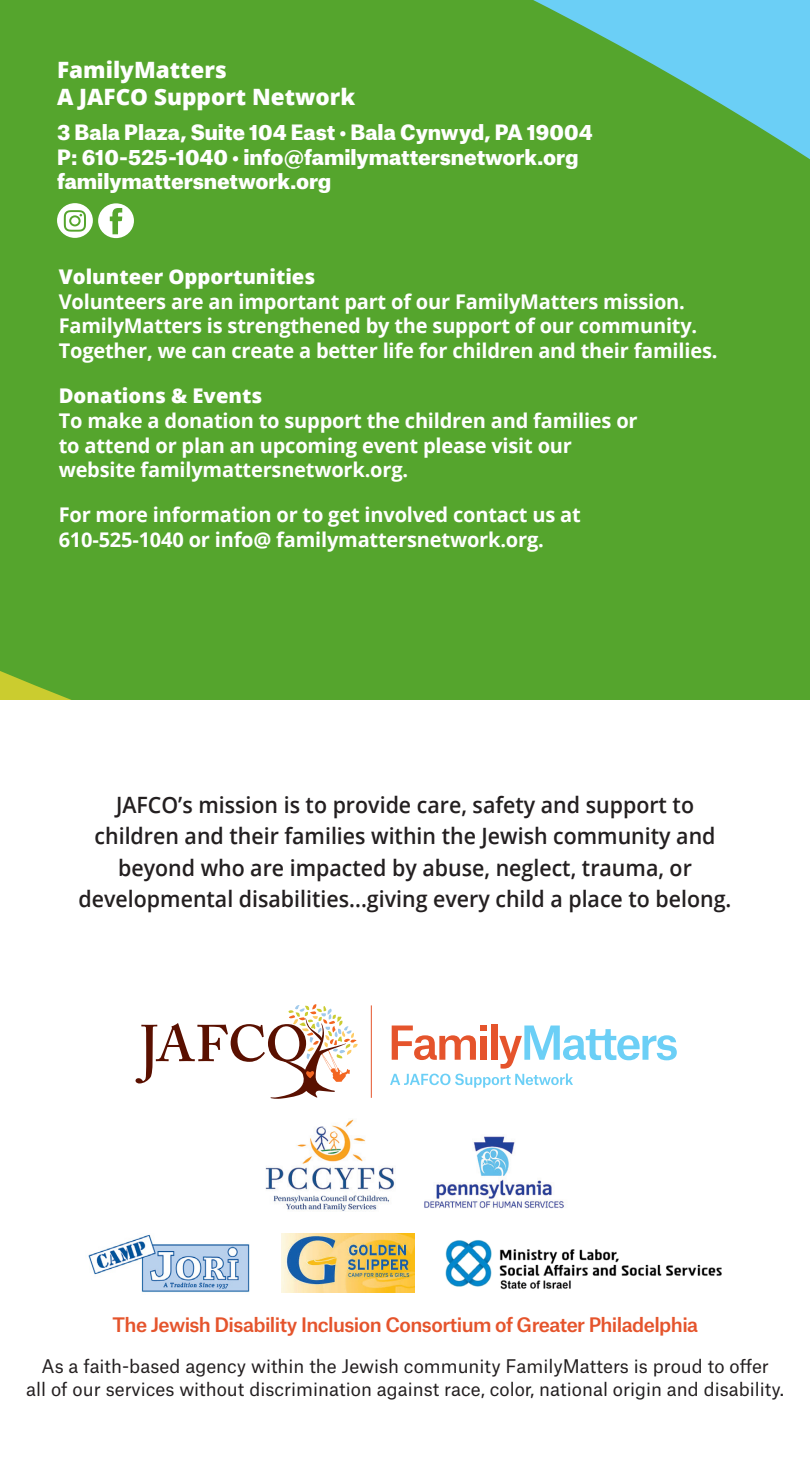
<style>
.page{position:relative;width:810px;height:1458px;background:#fff}
.page>*{position:absolute;margin:0;border:0;box-sizing:border-box;transform-origin:0 0}
.t1{font:600 22.5px/31.5px "Open Sans";color:#231f20;text-align:center;scale:.95 1}
.List_-_Body{font:800 22.5px/27px "Open Sans";color:#fff}
.t2{font:700 20.25px/24.8px "Open Sans";letter-spacing:-.01em;color:#fff}
.List_-_Body-2{font:900 20.25px/24.8px "Atlas Grotesk";color:#fff}
.t3{font:800 20.25px "Open Sans";color:#fff}
.List_-_Body-3{font:500 19.12px "Atlas Grotesk";letter-spacing:-.03em;color:#e5542c}
.t4{font:18px/22.5px "Atlas Grotesk";color:#231f20;text-align:center}
</style>
<div class="page">
<div style="left:0;top:0;width:810px;height:700px;background:#55a52d"></div>
<svg style="left:57px;top:203px;width:77px;height:35px"></svg>
<div style="left:491px;top:1024px;width:6px;height:36px;background:#e5542c"></div>
<svg style="left:390px;top:1026px;width:287px;height:62px"></svg>
<hr style="left:371px;top:1005px;width:1px;height:93px;background:#e5562d">
<svg style="left:136px;top:1004px;width:222px;height:95px"></svg>
<img style="left:445px;top:1240px;width:277px;height:50px">
<img style="left:281px;top:1234px;width:134px;height:58px">
<img style="left:88px;top:1234px;width:162px;height:58px">
<img style="left:265px;top:1119px;width:130px;height:93px">
<img style="left:424px;top:1136px;width:140px;height:73px">
<p class="List_-_Body" style="left:57px;top:55px;width:300px">FamilyMatters<br>A JAFCO Support Network</p>
<p class="List_-_Body-2" style="left:57px;top:118px;width:537px">3 Bala Plaza, Suite 104 East • Bala Cynwyd, PA 19004<br>P: 610-525-1040 • info@familymattersnetwork.org familymattersnetwork.org</p>
<p class="t3" style="left:59px;top:261px;width:258px">Volunteer Opportunities</p>
<p class="t2" style="left:59px;top:288px;width:660px">Volunteers are an important part of our FamilyMatters mission.<br>FamilyMatters is strengthened by the support of our community.<br>Together, we can create a better life for children and their families.</p>
<p class="t3" style="left:59px;top:380px;width:205px">Donations &amp; Events</p>
<p class="t2" style="left:59px;top:408px;width:580px">To make a donation to support the children and families or to attend or plan an upcoming event please visit our website familymattersnetwork.org.</p>
<p class="t2" style="left:59px;top:502px;width:524px">For more information or to get involved contact us at<br>610-525-1040 or info@ familymattersnetwork.org.</p>
<p class="t1" style="left:79px;top:788px;width:689px">JAFCO’s mission is to provide care, safety and support to children and their families within the Jewish community and beyond who are impacted by abuse, neglect, trauma, or developmental disabilities...giving every child a place to belong.</p>
<p class="List_-_Body-3" style="left:113px;top:1309px;width:587px">The Jewish Disability Inclusion Consortium of Greater Philadelphia</p>
<p class="t4" style="left:26px;top:1353px;width:759px">As a faith-based agency within the Jewish community FamilyMatters is proud to offer<br>all of our services without discrimination against race, color, national origin and disability.</p>
</div>
